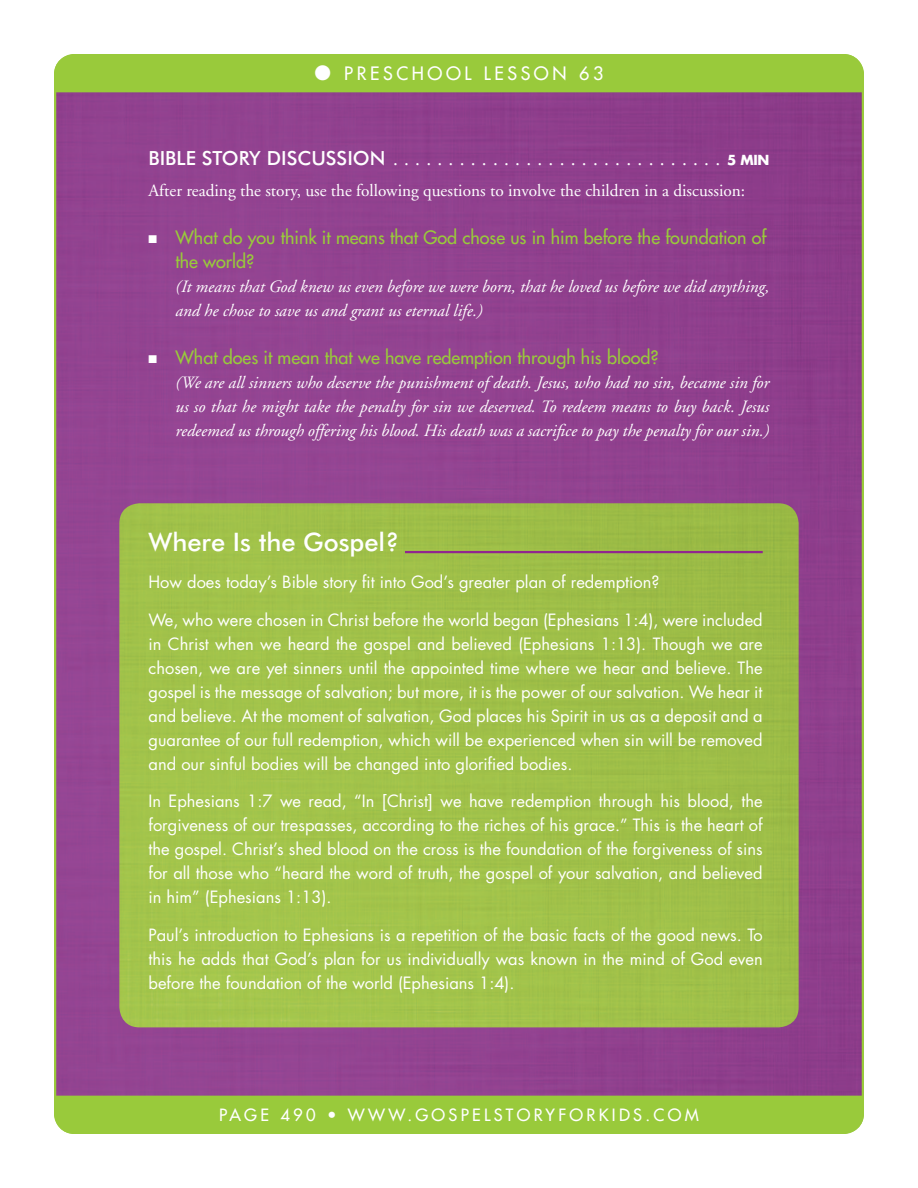
<style>
.page{position:relative;width:918px;height:1188px;background:#fff}
.page>*{position:absolute;margin:0;border:0;box-sizing:border-box;transform-origin:0 0}
.WIJ_HED{font:500 25.5px "Futura BT";color:#fff}
.SUB_1{font:19.5px "Adobe Garamond";color:#fff}
.t1{font:18px/24px "Futura";color:#99ca3b}
.t2{font:18px "Futura";letter-spacing:.2em;color:#fff}
.Bulleted_Answer{font:italic 17.25px/24px "Adobe Garamond";color:#fff}
.TXT{font:17.25px "Adobe Garamond";color:#fff}
.WIJ_Txt{font:16.5px/24px "Futura";color:#fff;text-align:justify}
.t3{font:16.5px "Futura";letter-spacing:.2em;color:#fff}
.s1{font-family:"Futura BT";font-weight:500}
.s2{font-family:"Futura";font-weight:700;font-size:13.5px}
.s3{color:#fff}
</style>
<div class="page">
<div style="left:57px;top:92px;width:804px;height:1004px;background:#91428f"></div>
<div style="left:54px;top:54px;width:810px;height:38px;background:#99ca3b"></div>
<div style="left:54px;top:1096px;width:810px;height:38px;background:#99ca3b"></div>
<div style="left:119px;top:503px;width:680px;height:524px;background:#a0c149"></div>
<hr style="left:405px;top:551px;width:358px;height:2px;background:#90268f">
<p class="t2" style="left:315px;top:62px;width:290px">● PRESCHOOL LESSON 63</p>
<p class="SUB_1" style="left:148px;top:149px;width:623px"><span class="s1">BIBLE STORY DISCUSSION</span> .............................. <span class="s2">5 MIN</span></p>
<p class="TXT" style="left:148px;top:181px;width:598px">After reading the story, use the following questions to involve the children in a discussion:</p>
<p class="t1" style="left:176px;top:226px;width:593px;text-indent:-27px"><span class="s3">■</span> What do you think it means that God chose us in him before the foundation of the world?</p>
<p class="Bulleted_Answer" style="left:176px;top:275px;width:595px">(It means that God knew us even before we were born, that he loved us before we did anything, and he chose to save us and grant us eternal life.)</p>
<p class="t1" style="left:148px;top:346px;width:512px"><span class="s3">■</span> What does it mean that we have redemption through his blood?</p>
<p class="Bulleted_Answer" style="left:176px;top:371px;width:596px;text-align:justify">(We are all sinners who deserve the punishment of death. Jesus, who had no sin, became sin for us so that he might take the penalty for sin we deserved. To redeem means to buy back. Jesus redeemed us through offering his blood. His death was a sacrifice to pay the penalty for our sin.)</p>
<p class="WIJ_HED" style="left:148px;top:526px;width:252px">Where Is the Gospel?</p>
<p class="WIJ_Txt" style="left:148px;top:571px;width:513px">How does today’s Bible story fit into God’s greater plan of redemption?</p>
<p class="WIJ_Txt" style="left:148px;top:608px;width:616px">We, who were chosen in Christ before the world began (Ephesians 1:4), were included in Christ when we heard the gospel and believed (Ephesians 1:13). Though we are chosen, we are yet sinners until the appointed time where we hear and believe. The gospel is the message of salvation; but more, it is the power of our salvation. We hear it and believe. At the moment of salvation, God places his Spirit in us as a deposit and a guarantee of our full redemption, which will be experienced when sin will be removed and our sinful bodies will be changed into glorified bodies.</p>
<p class="WIJ_Txt" style="left:148px;top:790px;width:616px">In Ephesians 1:7 we read, “In [Christ] we have redemption through his blood, the forgiveness of our trespasses, according to the riches of his grace.” This is the heart of the gospel. Christ’s shed blood on the cross is the foundation of the forgiveness of sins for all those who “heard the word of truth, the gospel of your salvation, and believed in him” (Ephesians 1:13).</p>
<p class="WIJ_Txt" style="left:148px;top:923px;width:616px">Paul’s introduction to Ephesians is a repetition of the basic facts of the good news. To this he adds that God’s plan for us individually was known in the mind of God even before the foundation of the world (Ephesians 1:4).</p>
<p class="t3" style="left:219px;top:1105px;width:481px">PAGE 490 • WWW.GOSPELSTORYFORKIDS.COM</p>
</div>
